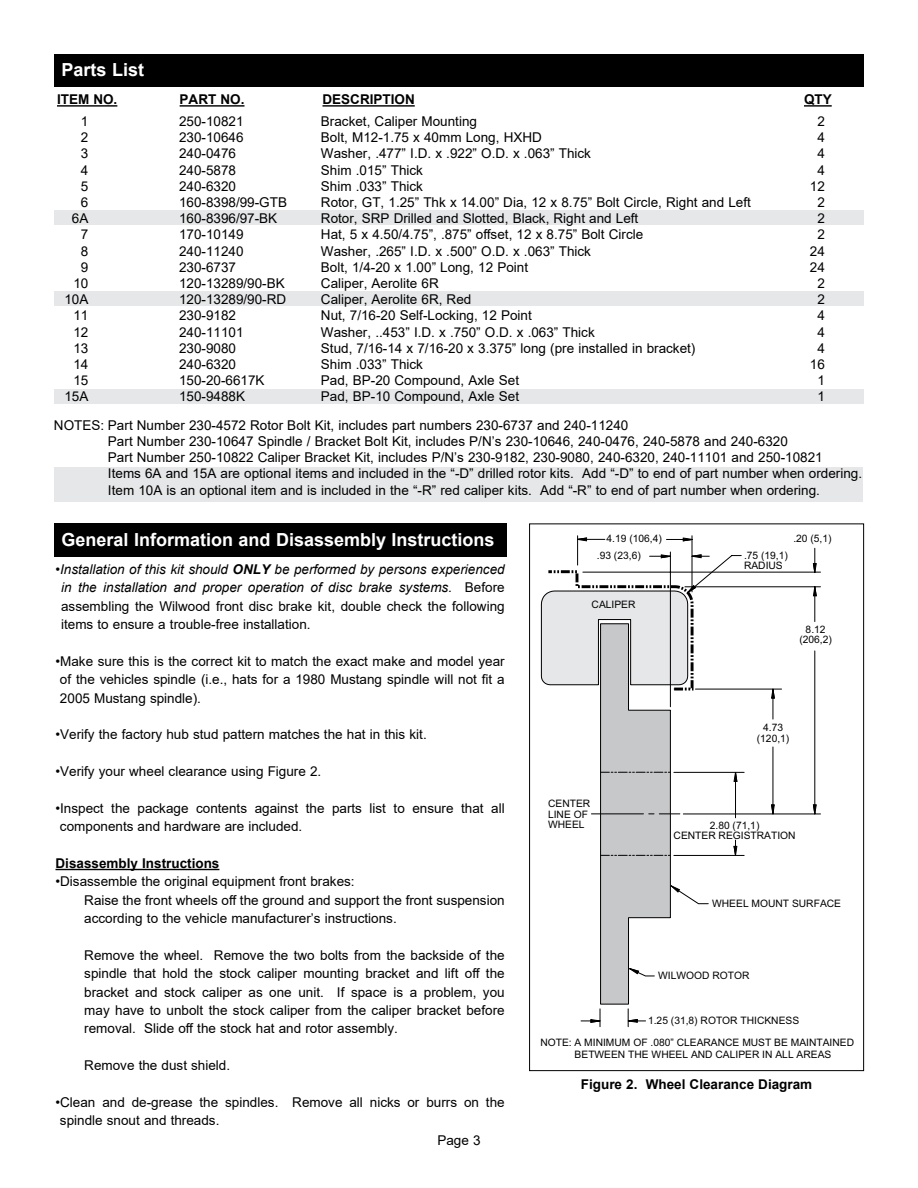
<style>
.page{position:relative;width:918px;height:1188px;background:#fff}
.page>*{position:absolute;margin:0;border:0;box-sizing:border-box;transform-origin:0 0}
.t1{font:700 18px "Arial";color:#fff}
.t2{font:13.5px/16.2px "Arial";color:#000}
.t3{font:italic 13.5px/18.3px "Arial";color:#000;text-align:justify}
.t4{font:700 13.5px "Arial";color:#000}
.t5{font:10.2px/10.2px "Arial";color:#000}
.s1{font-style:normal}
.s2{font-weight:700}
</style>
<div class="page">
<div style="left:54px;top:467px;width:808px;height:35px;background:#e6e7e8"></div>
<div style="left:54px;top:210px;width:810px;height:15px;background:#e6e7e8"></div>
<div style="left:54px;top:291px;width:810px;height:15px;background:#e6e7e8"></div>
<div style="left:54px;top:389px;width:810px;height:15px;background:#e6e7e8"></div>
<div style="left:54px;top:524px;width:452px;height:33px;background:#000"></div>
<div style="left:54px;top:54px;width:810px;height:32px;background:#000"></div>
<hr style="left:56px;top:869px;width:163px;height:1px;background:#000">
<svg style="left:742px;top:563px;width:75px;height:293px"></svg>
<hr style="left:674px;top:855px;width:70px;height:1px;background:#000">
<hr style="left:674px;top:772px;width:70px;height:1px;background:#000">
<hr style="left:814px;top:587px;width:1px;height:35px;background:#000">
<hr style="left:814px;top:651px;width:1px;height:163px;background:#000">
<hr style="left:685px;top:586px;width:136px;height:1px;background:#000">
<hr style="left:683px;top:814px;width:138px;height:1px;background:#000">
<hr style="left:773px;top:747px;width:1px;height:67px;background:#000">
<hr style="left:773px;top:689px;width:1px;height:30px;background:#000">
<hr style="left:695px;top:689px;width:87px;height:1px;background:#000">
<svg style="left:813px;top:586px;width:4px;height:10px"></svg>
<svg style="left:813px;top:804px;width:4px;height:11px"></svg>
<svg style="left:813px;top:548px;width:4px;height:26px"></svg>
<svg style="left:771px;top:804px;width:4px;height:11px"></svg>
<svg style="left:771px;top:688px;width:4px;height:11px"></svg>
<hr style="left:583px;top:572px;width:238px;height:1px;background:#000">
<svg style="left:541px;top:535px;width:201px;height:492px"></svg>
<hr style="left:57px;top:105px;width:60px;height:2px;background:#000">
<hr style="left:180px;top:105px;width:65px;height:2px;background:#000">
<hr style="left:322px;top:105px;width:93px;height:2px;background:#000">
<hr style="left:804px;top:105px;width:28px;height:2px;background:#000">
<h1 class="t1" style="left:62px;top:57px;width:84px">Parts List</h1>
<p class="t4" style="left:57px;top:90px;width:62px">ITEM NO.</p>
<p class="t4" style="left:180px;top:90px;width:66px">PART NO.</p>
<p class="t4" style="left:322px;top:90px;width:94px">DESCRIPTION</p>
<p class="t4" style="left:804px;top:90px;width:29px">QTY</p>
<p class="t2" style="left:179px;top:113px;width:110px">250-10821<br>230-10646<br>240-0476<br>240-5878<br>240-6320<br>160-8398/99-GTB<br>160-8396/97-BK<br>170-10149<br>240-11240<br>230-6737<br>120-13289/90-BK<br>120-13289/90-RD<br>230-9182<br>240-11101<br>230-9080<br>240-6320<br>150-20-6617K<br>150-9488K</p>
<p class="t2" style="left:321px;top:113px;width:431px">Bracket, Caliper Mounting<br>Bolt, M12-1.75 x 40mm Long, HXHD<br>Washer, .477” I.D. x .922” O.D. x .063” Thick<br>Shim .015” Thick<br>Shim .033” Thick<br>Rotor, GT, 1.25” Thk x 14.00” Dia, 12 x 8.75” Bolt Circle, Right and Left Rotor, SRP Drilled and Slotted, Black, Right and Left<br>Hat, 5 x 4.50/4.75”, .875” offset, 12 x 8.75” Bolt Circle<br>Washer, .265” I.D. x .500” O.D. x .063” Thick<br>Bolt, 1/4-20 x 1.00” Long, 12 Point<br>Caliper, Aerolite 6R<br>Caliper, Aerolite 6R, Red<br>Nut, 7/16-20 Self-Locking, 12 Point<br>Washer, ..453” I.D. x .750” O.D. x .063” Thick<br>Stud, 7/16-14 x 7/16-20 x 3.375” long (pre installed in bracket)<br>Shim .033” Thick<br>Pad, BP-20 Compound, Axle Set<br>Pad, BP-10 Compound, Axle Set</p>
<p class="t2" style="left:64px;top:113px;width:26px;text-align:right">1<br>2<br>3<br>4<br>5<br>6<br>6A<br>7<br>8<br>9<br>10<br>10A<br>11<br>12<br>13<br>14<br>15<br>15A</p>
<p class="t2" style="left:810px;top:113px;width:17px;text-align:center">2<br>4<br>4<br>4<br>12<br>2<br>2<br>2<br>24<br>24<br>2<br>2<br>4<br>4<br>4<br>16<br>1<br>1</p>
<p class="t2" style="left:108px;top:417px;width:756px;text-indent:-54px">NOTES: Part Number 230-4572 Rotor Bolt Kit, includes part numbers 230-6737 and 240-11240<br>Part Number 230-10647 Spindle / Bracket Bolt Kit, includes P/N’s 230-10646, 240-0476, 240-5878 and 240-6320<br>Part Number 250-10822 Caliper Bracket Kit, includes P/N’s 230-9182, 230-9080, 240-6320, 240-11101 and 250-10821<br>Items 6A and 15A are optional items and included in the “-D” drilled rotor kits. Add “-D” to end of part number when ordering.<br>Item 10A is an optional item and is included in the “-R” red caliper kits. Add “-R” to end of part number when ordering.</p>
<h1 class="t1" style="left:62px;top:527px;width:435px">General Information and Disassembly Instructions</h1>
<p class="t3" style="left:61px;top:560px;width:445px;text-indent:-6px"><span class="s1">•</span>Installation of this kit should <span class="s2">ONLY</span> be performed by persons experienced in the installation and proper operation of disc brake systems. <span class="s1">Before assembling the Wilwood front disc brake kit, double check the following items to ensure a trouble-free installation.</span></p>
<p class="t2" style="left:60px;top:652px;width:446px;line-height:18.3px;text-align:justify;text-indent:-4px">•Make sure this is the correct kit to match the exact make and model year of the vehicles spindle (i.e., hats for a 1980 Mustang spindle will not fit a 2005 Mustang spindle).</p>
<p class="t2" style="left:56px;top:727px;width:373px">•Verify the factory hub stud pattern matches the hat in this kit.</p>
<p class="t2" style="left:56px;top:763px;width:267px">•Verify your wheel clearance using Figure 2.</p>
<p class="t2" style="left:60px;top:799px;width:446px;line-height:18.3px;text-indent:-4px">•Inspect the package contents against the parts list to ensure that all components and hardware are included.</p>
<p class="t4" style="left:56px;top:854px;width:165px">Disassembly Instructions</p>
<p class="t2" style="left:84px;top:872px;width:422px;line-height:18.3px;text-indent:-29px">•Disassemble the original equipment front brakes:<br>Raise the front wheels off the ground and support the front suspension according to the vehicle manufacturer’s instructions.</p>
<p class="t2" style="left:84px;top:946px;width:422px;line-height:18.3px;text-align:justify">Remove the wheel. Remove the two bolts from the backside of the spindle that hold the stock caliper mounting bracket and lift off the bracket and stock caliper as one unit. If space is a problem, you may have to unbolt the stock caliper from the caliper bracket before removal. Slide off the stock hat and rotor assembly.</p>
<p class="t2" style="left:84px;top:1057px;width:147px">Remove the dust shield.</p>
<p class="t2" style="left:60px;top:1093px;width:446px;line-height:18.3px;text-indent:-4px">•Clean and de-grease the spindles. Remove all nicks or burrs on the spindle snout and threads.</p>
<p class="t2" style="left:437px;top:1132px;width:45px">Page 3</p>
<p class="t5" style="left:607px;top:533px;width:57px">4.19 (106,4)</p>
<p class="t5" style="left:793px;top:533px;width:40px">.20 (5,1)</p>
<p class="t5" style="left:597px;top:550px;width:45px">.93 (23,6)</p>
<p class="t5" style="left:592px;top:599px;width:45px">CALIPER</p>
<p class="t5" style="left:744px;top:550px;width:45px">.75 (19,1)<br>RADIUS</p>
<p class="t5" style="left:799px;top:624px;width:34px;text-align:center">8.12 (206,2)</p>
<p class="t5" style="left:548px;top:799px;width:44px">CENTER<br>LINE OF<br>WHEEL</p>
<p class="t5" style="left:757px;top:723px;width:34px;text-align:center">4.73 (120,1)</p>
<p class="t5" style="left:674px;top:820px;width:124px;text-align:center">2.80 (71,1)<br>CENTER REGISTRATION</p>
<p class="t5" style="left:712px;top:898px;width:130px">WHEEL MOUNT SURFACE</p>
<p class="t5" style="left:658px;top:971px;width:93px">WILWOOD ROTOR</p>
<p class="t5" style="left:648px;top:1015px;width:153px">1.25 (31,8) ROTOR THICKNESS</p>
<p class="t5" style="left:575px;top:1036px;width:281px;line-height:12.3px;text-indent:-34px">NOTE: A MINIMUM OF .080” CLEARANCE MUST BE MAINTAINED<br>BETWEEN THE WHEEL AND CALIPER IN ALL AREAS</p>
<p class="t4" style="left:581px;top:1074px;width:233px">Figure 2. Wheel Clearance Diagram</p>
</div>
